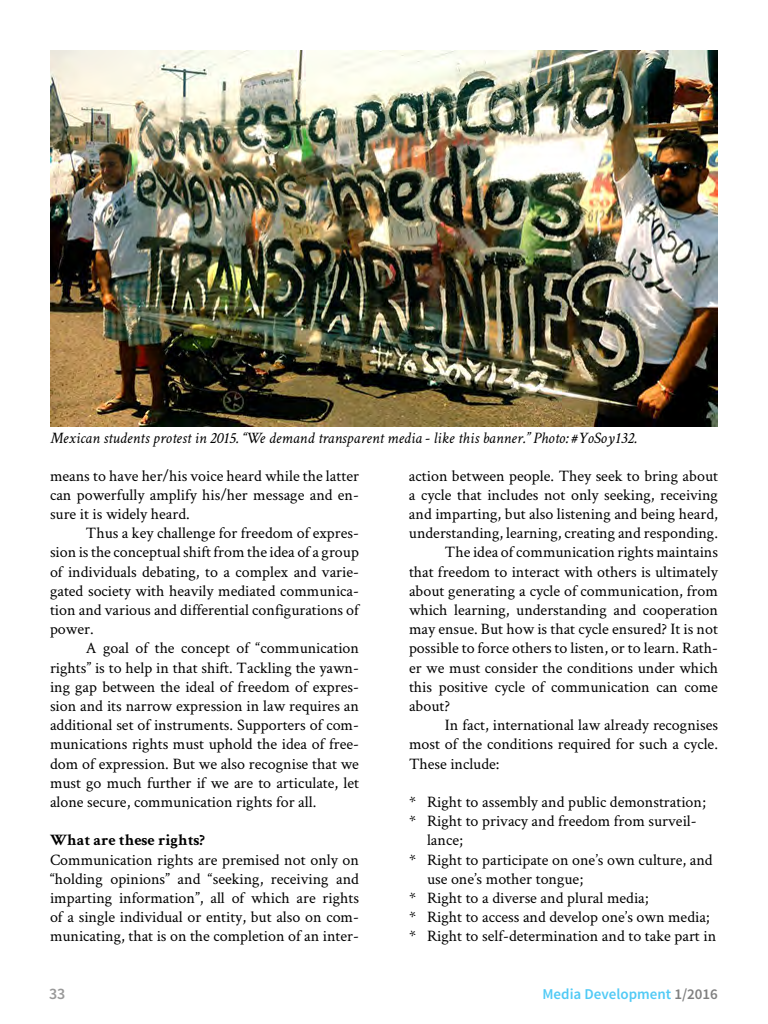
<style>
.page{position:relative;width:768px;height:1024px;background:#fff}
.page>*{position:absolute;margin:0;border:0;box-sizing:border-box;transform-origin:0 0}
.t1{font:16px/19.2px "Crimson Text";color:#000;text-align:justify}
.t2{font:italic 16px "Crimson Text";color:#000}
.t3{font:700 16px "Crimson Text";color:#000}
.t4{font:600 16px "Source Sans Pro";color:#999}
.t5{font:600 15px "Source Sans Pro";color:#51caf5}
.s1{color:#808080}
</style>
<div class="page">
<img style="left:50px;top:50px;width:668px;height:376px">
<p class="t2" style="left:50px;top:429px;width:588px">Mexican students protest in 2015. “We demand transparent media - like this banner.” Photo: #YoSoy132.</p>
<p class="t1" style="left:50px;top:465px;width:311px">means to have her/his voice heard while the latter can powerfully amplify his/her message and en&shy;sure it is widely heard.</p>
<p class="t1" style="left:50px;top:523px;width:311px;text-indent:36px">Thus a key challenge for freedom of expres&shy;sion is the conceptual shift from the idea of a group of individuals debating, to a complex and varie&shy;gated society with heavily mediated communica&shy;tion and various and differential configurations of power.</p>
<p class="t1" style="left:50px;top:638px;width:311px;text-indent:36px">A goal of the concept of “communication rights” is to help in that shift. Tackling the yawn&shy;ing gap between the ideal of freedom of expres&shy;sion and its narrow expression in law requires an additional set of instruments. Supporters of com&shy;munications rights must uphold the idea of free&shy;dom of expression. But we also recognise that we must go much further if we are to articulate, let alone secure, communication rights for all.</p>
<p class="t3" style="left:50px;top:831px;width:157px">What are these rights?</p>
<p class="t1" style="left:50px;top:849px;width:311px">Communication rights are premised not only on “holding opinions” and “seeking, receiving and imparting information”, all of which are rights of a single individual or entity, but also on com&shy;municating, that is on the completion of an inter-</p>
<p class="t1" style="left:409px;top:465px;width:311px">action between people. They seek to bring about a cycle that includes not only seeking, receiving and imparting, but also listening and being heard, understanding, learning, creating and responding.</p>
<p class="t1" style="left:409px;top:542px;width:311px;text-indent:36px">The idea of communication rights maintains that freedom to interact with others is ultimately about generating a cycle of communication, from which learning, understanding and cooperation may ensue. But how is that cycle ensured? It is not possible to force others to listen, or to learn. Rath&shy;er we must consider the conditions under which this positive cycle of communication can come about?</p>
<p class="t1" style="left:409px;top:715px;width:311px;text-indent:36px">In fact, international law already recognises most of the conditions required for such a cycle.<br>These include:</p>
<p class="t1" style="left:409px;top:792px;width:298px">* Right to assembly and public demonstration;</p>
<p class="t1" style="left:427px;top:811px;width:271px;text-indent:-18px">* Right to privacy and freedom from surveil&shy;lance;</p>
<p class="t1" style="left:427px;top:849px;width:287px;text-indent:-18px">* Right to participate on one’s own culture, and use one’s mother tongue;</p>
<p class="t1" style="left:409px;top:888px;width:241px">* Right to a diverse and plural media;</p>
<p class="t1" style="left:409px;top:907px;width:302px">* Right to access and develop one’s own media;</p>
<p class="t1" style="left:409px;top:926px;width:309px">* Right to self-determination and to take part in</p>
<p class="t4" style="left:49px;top:984px;width:18px">33</p>
<p class="t5" style="left:543px;top:985px;width:177px">Media Development <span class="s1">1/2016</span></p>
</div>
